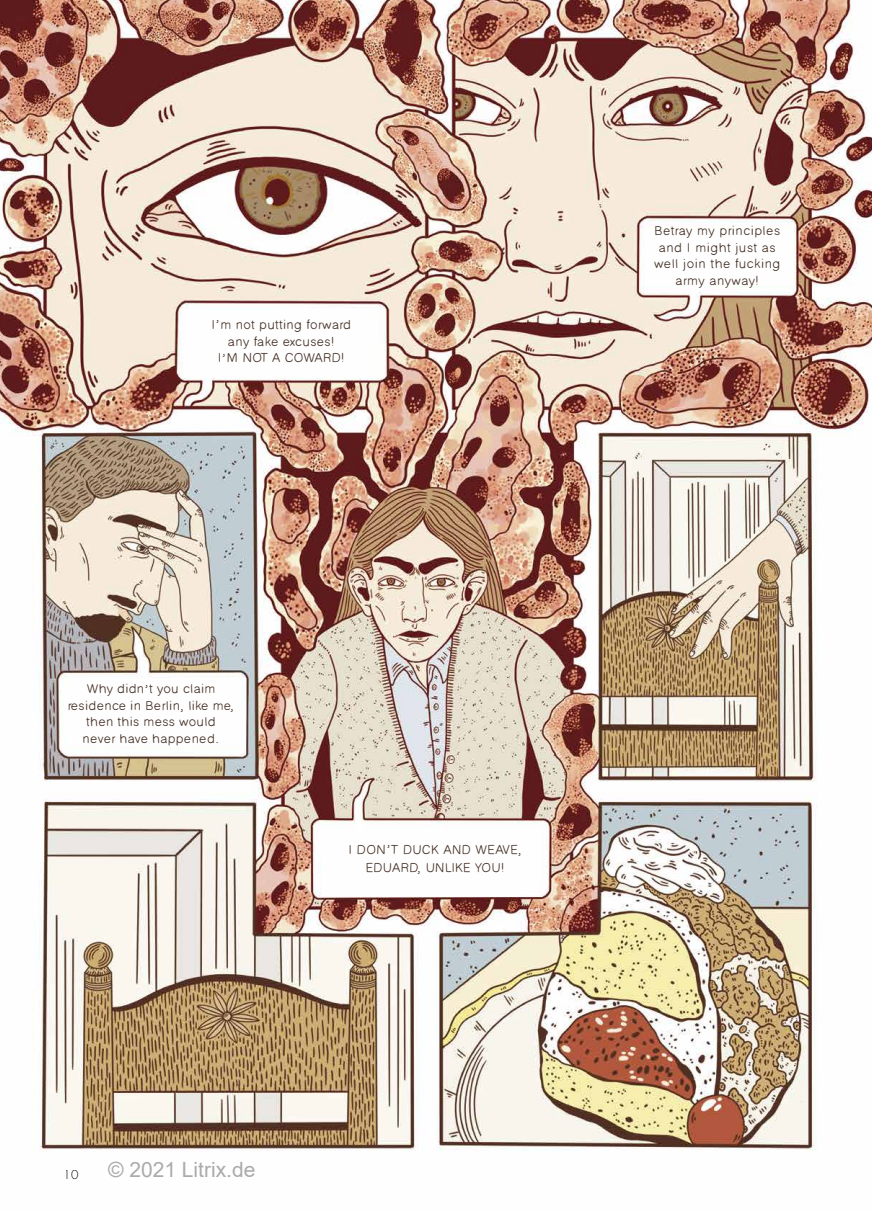
<style>
.page{position:relative;width:872px;height:1212px;background:#fff}
.page>*{position:absolute;margin:0;border:0;box-sizing:border-box;transform-origin:0 0}
.t1{font:21px "Arial";color:#ababab}
.t2{font:12.45px/16.6px "Hannah";letter-spacing:.02em;color:#432e23}
.t3{font:12.45px/16.6px "Hannah";letter-spacing:.04em;color:#432e23;text-align:center}
.t4{font:12.45px/25.5px "Hannah";color:#432e23}
.t5{font:300 12px "Futura Std";color:#000}
</style>
<div class="page">
<img style="left:0;top:0;width:872px;height:1151px">
<p class="t2" style="left:212px;top:317px;width:141px">I m not putting forward</p>
<p class="t2" style="left:216px;top:309px;width:6px">,</p>
<p class="t2" style="left:218px;top:333px;width:128px;text-align:center">any fake excuses!<br>I M NOT A COWARD!</p>
<p class="t2" style="left:222px;top:342px;width:6px">,</p>
<p class="t2" style="left:87px;top:681px;width:130px">Why didn t you claim</p>
<p class="t2" style="left:68px;top:669px;width:168px;line-height:24.2px;text-indent:77px">,<br>residence in Berlin, like me,</p>
<p class="t2" style="left:83px;top:714px;width:138px">then this mess would never have happened.</p>
<p class="t2" style="left:348px;top:842px;width:175px">I DON T DUCK AND WEAVE,</p>
<p class="t4" style="left:365px;top:830px;width:141px;text-indent:21px">,<br>EDUARD, UNLIKE YOU!</p>
<p class="t5" style="left:64px;top:1168px;width:16px">10</p>
<h1 class="t1" style="left:108px;top:1155px;width:149px">© 2021 Litrix.de</h1>
<p class="t3" style="left:654px;top:223px;width:128px">Betray my principles and I might just as well join the fucking army anyway!</p>
</div>
